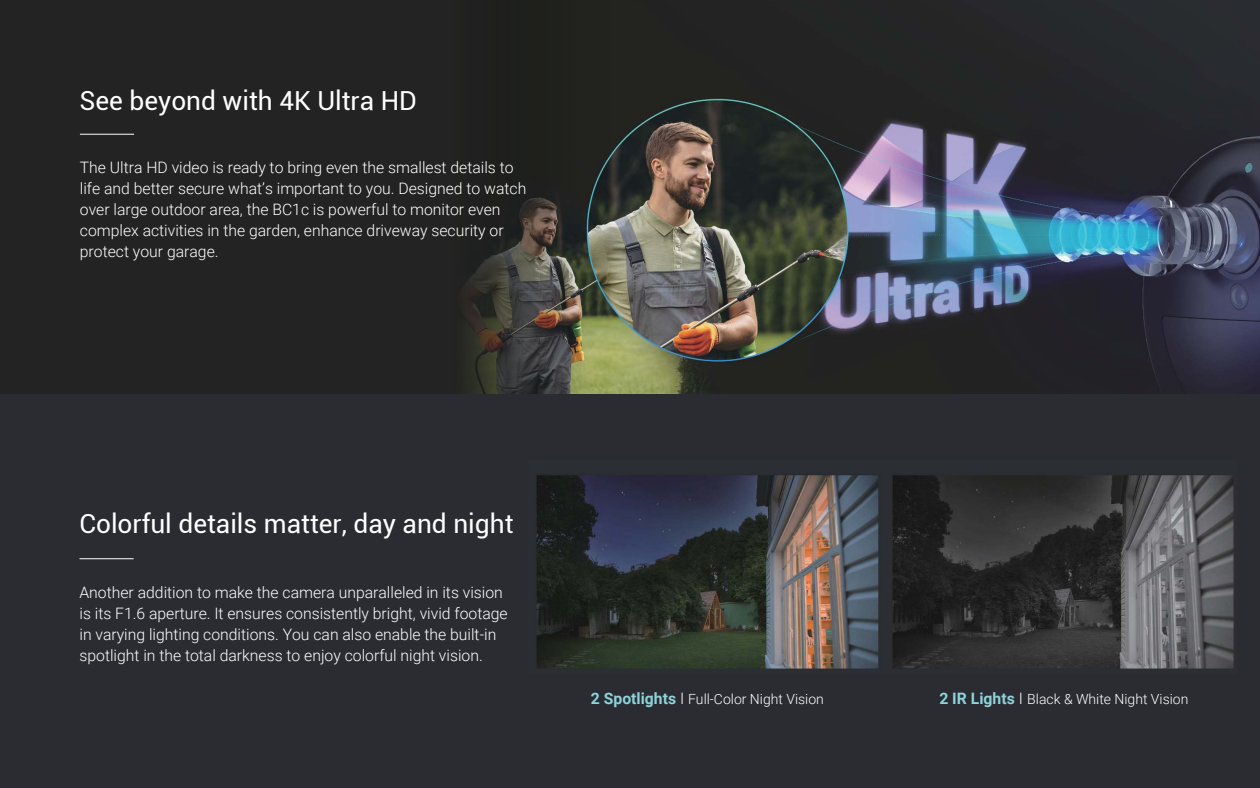
<style>
.page{position:relative;width:1260px;height:788px;background:#fff}
.page>*{position:absolute;margin:0;border:0;box-sizing:border-box;transform-origin:0 0}
.t1{font:26.25px "Roboto";color:#fff}
.t2{font:300 15.75px/21px "Roboto";color:#fff}
.t3{font:300 14px "Roboto";color:#fff}
.s1{font-weight:700;font-size:15.75px;color:#8dd3da}
.s2{font-size:15.75px}
</style>
<div class="page">
<div style="left:0;top:389px;width:1260px;height:399px;background:#2b2c32"></div>
<img style="left:612px;top:0;width:648px;height:394px">
<img style="left:0;top:0;width:612px;height:394px">
<hr style="left:79px;top:558px;width:55px;height:1px;background:#fff">
<hr style="left:80px;top:134px;width:54px;height:1px;background:#fff">
<img style="left:536px;top:475px;width:698px;height:194px">
<h1 class="t1" style="left:79px;top:89px;width:339px">See beyond with 4K Ultra HD</h1>
<p class="t2" style="left:80px;top:158px;width:448px">The Ultra HD video is ready to bring even the smallest details to life and better secure what’s important to you. Designed to watch over large outdoor area, the BC1c is powerful to monitor even complex activities in the garden, enhance driveway security or protect your garage.</p>
<h1 class="t1" style="left:79px;top:511px;width:436px">Colorful details matter, day and night</h1>
<p class="t2" style="left:79px;top:583px;width:430px">Another addition to make the camera unparalleled in its vision is its F1.6 aperture. It ensures consistently bright, vivid footage in varying lighting conditions. You can also enable the built-in spotlight in the total darkness to enjoy colorful night vision.</p>
<p class="t3" style="left:591px;top:692px;width:235px"><span class="s1">2 Spotlights</span> <span class="s2">I</span> Full-Color Night Vision</p>
<p class="t3" style="left:939px;top:692px;width:251px"><span class="s1">2 IR Lights</span> <span class="s2">I</span> Black &amp; White Night Vision</p>
</div>
